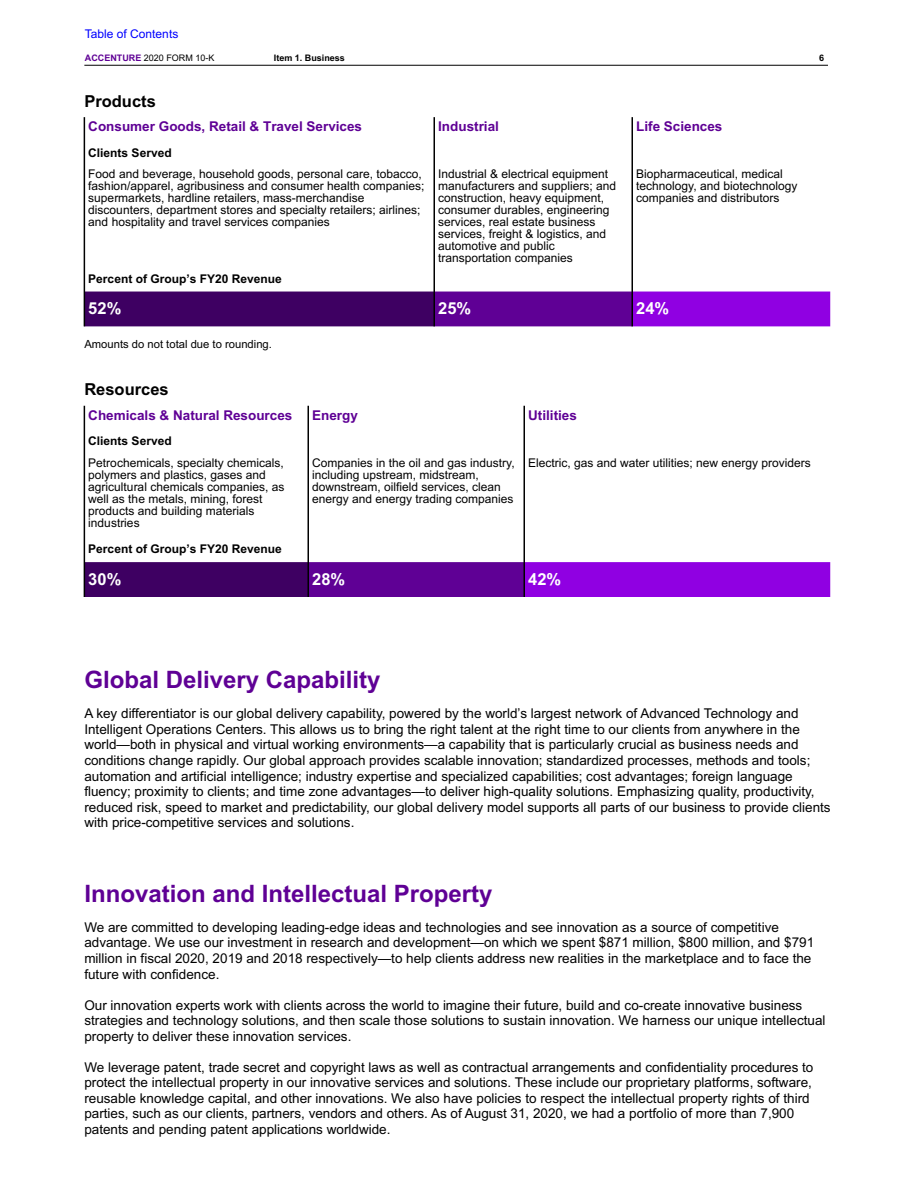
<style>
.page{position:relative;width:918px;height:1188px;background:#fff}
.page>*{position:absolute;margin:0;border:0;box-sizing:border-box;transform-origin:0 0}
.t1{font:700 24px "Arial";color:#5f0095}
.t2{font:700 16.5px "Arial";color:#fff}
.t3{font:700 16.5px "Arial";color:#000}
.t4{font:13.5px/15.6px "Arial";color:#000}
.t5{font:700 13.5px "Arial";color:#5f0095}
.t6{font:12px/12px "Arial";color:#000}
.t7{font:700 12px "Arial";color:#000}
.t8{font:12px "Arial";color:#00f}
.t9{font:11.25px "Arial";color:#000}
.t10{font:9px "Arial";color:#000}
.t11{font:700 9px "Arial";color:#000}
.s1{font-weight:700;color:#5f0095}
</style>
<div class="page">
<div style="left:434px;top:292px;width:198px;height:34px;background:#5f0095"></div>
<div style="left:84px;top:292px;width:350px;height:34px;background:#3e0062"></div>
<div style="left:632px;top:292px;width:198px;height:34px;background:#9000e2"></div>
<hr style="left:84px;top:117px;width:1px;height:209px;background:#000">
<hr style="left:434px;top:117px;width:1px;height:209px;background:#000">
<hr style="left:632px;top:117px;width:1px;height:209px;background:#000">
<div style="left:84px;top:562px;width:224px;height:35px;background:#3e0062"></div>
<div style="left:308px;top:562px;width:216px;height:35px;background:#5f0095"></div>
<div style="left:524px;top:562px;width:306px;height:35px;background:#9000e2"></div>
<hr style="left:84px;top:406px;width:1px;height:191px;background:#000">
<hr style="left:308px;top:406px;width:1px;height:191px;background:#000">
<hr style="left:524px;top:406px;width:1px;height:191px;background:#000">
<hr style="left:84px;top:65px;width:744px;height:1px;background:#000">
<p class="t8" style="left:85px;top:27px;width:95px">Table of Contents</p>
<p class="t10" style="left:85px;top:53px;width:131px"><span class="s1">ACCENTURE</span> 2020 FORM 10-K</p>
<p class="t11" style="left:274px;top:53px;width:73px">Item 1. Business</p>
<p class="t11" style="left:819px;top:53px;width:7px">6</p>
<p class="t3" style="left:84px;top:92px;width:73px">Products</p>
<p class="t5" style="left:88px;top:119px;width:275px">Consumer Goods, Retail &amp; Travel Services</p>
<p class="t5" style="left:438px;top:119px;width:62px">Industrial</p>
<p class="t5" style="left:636px;top:119px;width:88px">Life Sciences</p>
<p class="t7" style="left:88px;top:146px;width:85px">Clients Served</p>
<p class="t6" style="left:88px;top:168px;width:338px">Food and beverage, household goods, personal care, tobacco, fashion/apparel, agribusiness and consumer health companies; supermarkets, hardline retailers, mass-merchandise discounters, department stores and specialty retailers; airlines; and hospitality and travel services companies</p>
<p class="t6" style="left:438px;top:168px;width:180px">Industrial &amp; electrical equipment manufacturers and suppliers; and construction, heavy equipment, consumer durables, engineering services, real estate business services, freight &amp; logistics, and automotive and public transportation companies</p>
<p class="t6" style="left:636px;top:168px;width:163px">Biopharmaceutical, medical technology, and biotechnology companies and distributors</p>
<p class="t7" style="left:88px;top:272px;width:195px">Percent of Group’s FY20 Revenue</p>
<p class="t2" style="left:88px;top:299px;width:35px">52%</p>
<p class="t2" style="left:438px;top:299px;width:35px">25%</p>
<p class="t2" style="left:636px;top:299px;width:35px">24%</p>
<p class="t9" style="left:84px;top:338px;width:189px">Amounts do not total due to rounding.</p>
<p class="t3" style="left:84px;top:380px;width:86px">Resources</p>
<p class="t5" style="left:88px;top:407px;width:206px">Chemicals &amp; Natural Resources</p>
<p class="t5" style="left:312px;top:407px;width:47px">Energy</p>
<p class="t5" style="left:528px;top:407px;width:50px">Utilities</p>
<p class="t7" style="left:88px;top:435px;width:85px">Clients Served</p>
<p class="t6" style="left:88px;top:457px;width:198px">Petrochemicals, specialty chemicals, polymers and plastics, gases and agricultural chemicals companies, as well as the metals, mining, forest products and building materials industries</p>
<p class="t6" style="left:312px;top:457px;width:204px">Companies in the oil and gas industry, including upstream, midstream, downstream, oilfield services, clean energy and energy trading companies</p>
<p class="t6" style="left:528px;top:457px;width:284px">Electric, gas and water utilities; new energy providers</p>
<p class="t7" style="left:88px;top:543px;width:195px">Percent of Group’s FY20 Revenue</p>
<p class="t2" style="left:88px;top:570px;width:35px">30%</p>
<p class="t2" style="left:312px;top:570px;width:35px">28%</p>
<p class="t2" style="left:528px;top:570px;width:35px">42%</p>
<h1 class="t1" style="left:84px;top:667px;width:298px">Global Delivery Capability</h1>
<p class="t4" style="left:84px;top:706px;width:748px">A key differentiator is our global delivery capability, powered by the world’s largest network of Advanced Technology and Intelligent Operations Centers. This allows us to bring the right talent at the right time to our clients from anywhere in the world—both in physical and virtual working environments—a capability that is particularly crucial as business needs and conditions change rapidly. Our global approach provides scalable innovation; standardized processes, methods and tools; automation and artificial intelligence; industry expertise and specialized capabilities; cost advantages; foreign language fluency; proximity to clients; and time zone advantages—to deliver high-quality solutions. Emphasizing quality, productivity, reduced risk, speed to market and predictability, our global delivery model supports all parts of our business to provide clients with price-competitive services and solutions.</p>
<h1 class="t1" style="left:84px;top:880px;width:410px">Innovation and Intellectual Property</h1>
<p class="t4" style="left:84px;top:920px;width:731px">We are committed to developing leading-edge ideas and technologies and see innovation as a source of competitive advantage. We use our investment in research and development—on which we spent $871 million, $800 million, and $791 million in fiscal 2020, 2019 and 2018 respectively—to help clients address new realities in the marketplace and to face the future with confidence.</p>
<p class="t4" style="left:84px;top:997px;width:743px">Our innovation experts work with clients across the world to imagine their future, build and co-create innovative business strategies and technology solutions, and then scale those solutions to sustain innovation. We harness our unique intellectual property to deliver these innovation services.</p>
<p class="t4" style="left:84px;top:1059px;width:731px">We leverage patent, trade secret and copyright laws as well as contractual arrangements and confidentiality procedures to protect the intellectual property in our innovative services and solutions. These include our proprietary platforms, software, reusable knowledge capital, and other innovations. We also have policies to respect the intellectual property rights of third parties, such as our clients, partners, vendors and others. As of August 31, 2020, we had a portfolio of more than 7,900 patents and pending patent applications worldwide.</p>
</div>
